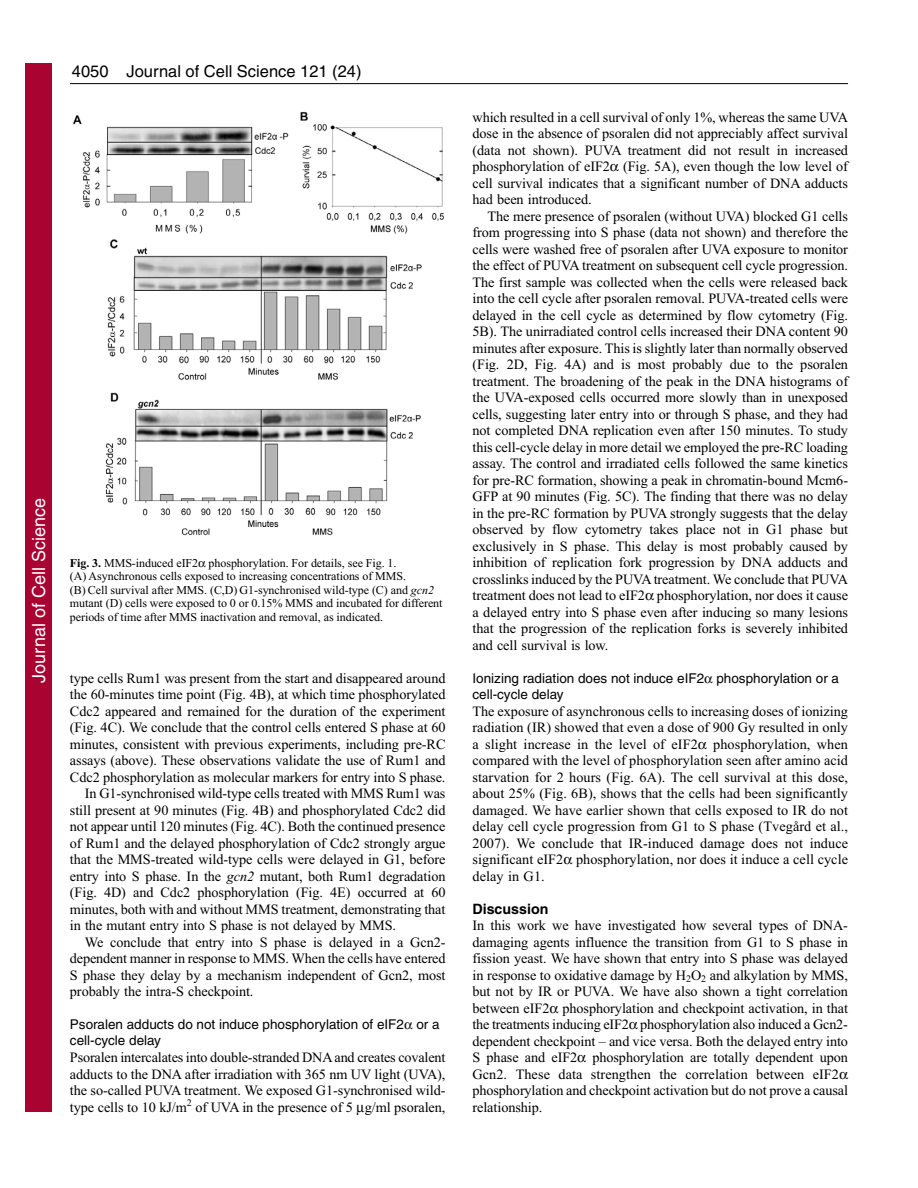
<style>
.page{position:relative;width:918px;height:1188px;background:#fff}
.page>*{position:absolute;margin:0;border:0;box-sizing:border-box;transform-origin:0 0}
.t1{font:18px "Helvetica";color:#fff}
.t2{font:16.5px "Helvetica";color:#000}
.t3{font:14.25px/16.5px "Times New Roman";letter-spacing:-.005em;color:#000;text-align:justify}
.t4{font:700 14.25px "Helvetica";color:#000}
.t5{font:13.5px/16.5px "Helvetica";color:#000}
.t6{font:12px/13.5px "Times New Roman";letter-spacing:-.005em;color:#000}
.s1{font-weight:700}
.s2{font-style:italic}
</style>
<div class="page">
<hr style="left:70px;top:83px;width:778px;height:1px;background:#000">
<img style="left:72px;top:112px;width:373px;height:424px">
<div style="left:26px;top:64px;width:26px;height:1048px;background:#a90332"></div>
<p class="t2" style="left:72px;top:65px;width:38px">4050</p>
<p class="t2" style="left:127px;top:65px;width:237px">Journal of Cell Science 121 (24)</p>
<p class="t1" style="left:28px;top:683px;width:186px;rotate:-90deg">Journal of Cell Science</p>
<p class="t6" style="left:70px;top:557px;width:374px"><span class="s1">Fig. 3.</span> MMS-induced eIF2 phosphorylation. For details, see Fig. 1.<br>(A) Asynchronous cells exposed to increasing concentrations of MMS.<br>(B) Cell survival after MMS. (C,D) G1-synchronised wild-type (C) and <span class="s2">gcn2 </span>mutant (D) cells were exposed to 0 or 0.15% MMS and incubated for different periods of time after MMS inactivation and removal, as indicated.</p>
<p class="t3" style="left:70px;top:671px;width:377px">type cells Rum1 was present from the start and disappeared around</p>
<p class="t3" style="left:70px;top:687px;width:377px">the 60-minutes time point (Fig. 4B), at which time phosphorylated</p>
<p class="t3" style="left:70px;top:704px;width:377px">Cdc2 appeared and remained for the duration of the experiment</p>
<p class="t3" style="left:70px;top:720px;width:377px">(Fig. 4C). We conclude that the control cells entered S phase at 60</p>
<p class="t3" style="left:70px;top:737px;width:377px">minutes, consistent with previous experiments, including pre-RC</p>
<p class="t3" style="left:70px;top:753px;width:377px">assays (above). These observations validate the use of Rum1 and</p>
<p class="t3" style="left:70px;top:770px;width:377px">Cdc2 phosphorylation as molecular markers for entry into S phase.</p>
<p class="t3" style="left:85px;top:786px;width:362px">In G1-synchronised wild-type cells treated with MMS Rum1 was</p>
<p class="t3" style="left:70px;top:803px;width:377px">still present at 90 minutes (Fig. 4B) and phosphorylated Cdc2 did</p>
<p class="t3" style="left:70px;top:819px;width:377px">not appear until 120 minutes (Fig. 4C). Both the continued presence</p>
<p class="t3" style="left:70px;top:836px;width:377px">of Rum1 and the delayed phosphorylation of Cdc2 strongly argue</p>
<p class="t3" style="left:70px;top:852px;width:377px">that the MMS-treated wild-type cells were delayed in G1, before</p>
<p class="t3" style="left:70px;top:869px;width:377px">entry into S phase. In the <span class="s2">gcn2</span> mutant, both Rum1 degradation</p>
<p class="t3" style="left:70px;top:885px;width:377px">(Fig. 4D) and Cdc2 phosphorylation (Fig. 4E) occurred at 60</p>
<p class="t3" style="left:70px;top:902px;width:377px">minutes, both with and without MMS treatment, demonstrating that</p>
<p class="t3" style="left:70px;top:918px;width:328px">in the mutant entry into S phase is not delayed by MMS.</p>
<p class="t3" style="left:85px;top:935px;width:362px">We conclude that entry into S phase is delayed in a Gcn2-</p>
<p class="t3" style="left:70px;top:951px;width:377px">dependent manner in response to MMS. When the cells have entered</p>
<p class="t3" style="left:70px;top:968px;width:377px">S phase they delay by a mechanism independent of Gcn2, most</p>
<p class="t3" style="left:70px;top:984px;width:185px">probably the intra-S checkpoint.</p>
<p class="t5" style="left:70px;top:1017px;width:371px">Psoralen adducts do not induce phosphorylation of eIF2 or a cell-cycle delay</p>
<p class="t3" style="left:70px;top:1050px;width:377px">Psoralen intercalates into double-stranded DNA and creates covalent adducts to the DNA after irradiation with 365 nm UV light (UVA), the so-called PUVA treatment. We exposed G1-synchronised wild&shy;type cells to 10 kJ/m<sup>2</sup> of UVA in the presence of 5 g/ml psoralen,</p>
<p class="t3" style="left:472px;top:110px;width:377px">which resulted in a cell survival of only 1%, whereas the same UVA dose in the absence of psoralen did not appreciably affect survival (data not shown). PUVA treatment did not result in increased phosphorylation of eIF2 (Fig. 5A), even though the low level of cell survival indicates that a significant number of DNA adducts had been introduced.</p>
<p class="t3" style="left:472px;top:209px;width:377px;text-indent:15px">The mere presence of psoralen (without UVA) blocked G1 cells from progressing into S phase (data not shown) and therefore the cells were washed free of psoralen after UVA exposure to monitor the effect of PUVA treatment on subsequent cell cycle progression.<br>The first sample was collected when the cells were released back into the cell cycle after psoralen removal. PUVA-treated cells were delayed in the cell cycle as determined by flow cytometry (Fig.<br>5B). The unirradiated control cells increased their DNA content 90 minutes after exposure. This is slightly later than normally observed (Fig. 2D, Fig. 4A) and is most probably due to the psoralen treatment. The broadening of the peak in the DNA histograms of the UVA-exposed cells occurred more slowly than in unexposed cells, suggesting later entry into or through S phase, and they had not completed DNA replication even after 150 minutes. To study this cell-cycle delay in more detail we employed the pre-RC loading assay. The control and irradiated cells followed the same kinetics for pre-RC formation, showing a peak in chromatin-bound Mcm6- GFP at 90 minutes (Fig. 5C). The finding that there was no delay in the pre-RC formation by PUVA strongly suggests that the delay observed by flow cytometry takes place not in G1 phase but exclusively in S phase. This delay is most probably caused by inhibition of replication fork progression by DNA adducts and crosslinks induced by the PUVA treatment. We conclude that PUVA treatment does not lead to eIF2 phosphorylation, nor does it cause a delayed entry into S phase even after inducing so many lesions that the progression of the replication forks is severely inhibited and cell survival is low.</p>
<p class="t5" style="left:472px;top:671px;width:368px">Ionizing radiation does not induce eIF2 phosphorylation or a cell-cycle delay</p>
<p class="t3" style="left:472px;top:704px;width:377px">The exposure of asynchronous cells to increasing doses of ionizing radiation (IR) showed that even a dose of 900 Gy resulted in only a slight increase in the level of eIF2 phosphorylation, when compared with the level of phosphorylation seen after amino acid starvation for 2 hours (Fig. 6A). The cell survival at this dose, about 25% (Fig. 6B), shows that the cells had been significantly damaged. We have earlier shown that cells exposed to IR do not delay cell cycle progression from G1 to S phase (Tvegård et al., 2007). We conclude that IR-induced damage does not induce significant eIF2 phosphorylation, nor does it induce a cell cycle delay in G1.</p>
<p class="t4" style="left:472px;top:903px;width:77px">Discussion</p>
<p class="t3" style="left:472px;top:918px;width:377px;text-align:left">In this work we have investigated how several types of DNA&shy;damaging agents influence the transition from G1 to S phase in fission yeast. We have shown that entry into S phase was delayed in response to oxidative damage by H<sub>2</sub>O<sub>2</sub> and alkylation by MMS, but not by IR or PUVA. We have also shown a tight correlation between eIF2 phosphorylation and checkpoint activation, in that the treatments inducing eIF2 phosphorylation also induced a Gcn2- dependent checkpoint – and vice versa. Both the delayed entry into S phase and eIF2 phosphorylation are totally dependent upon Gcn2. These data strengthen the correlation between eIF2 phosphorylation and checkpoint activation but do not prove a causal relationship.</p>
</div>
